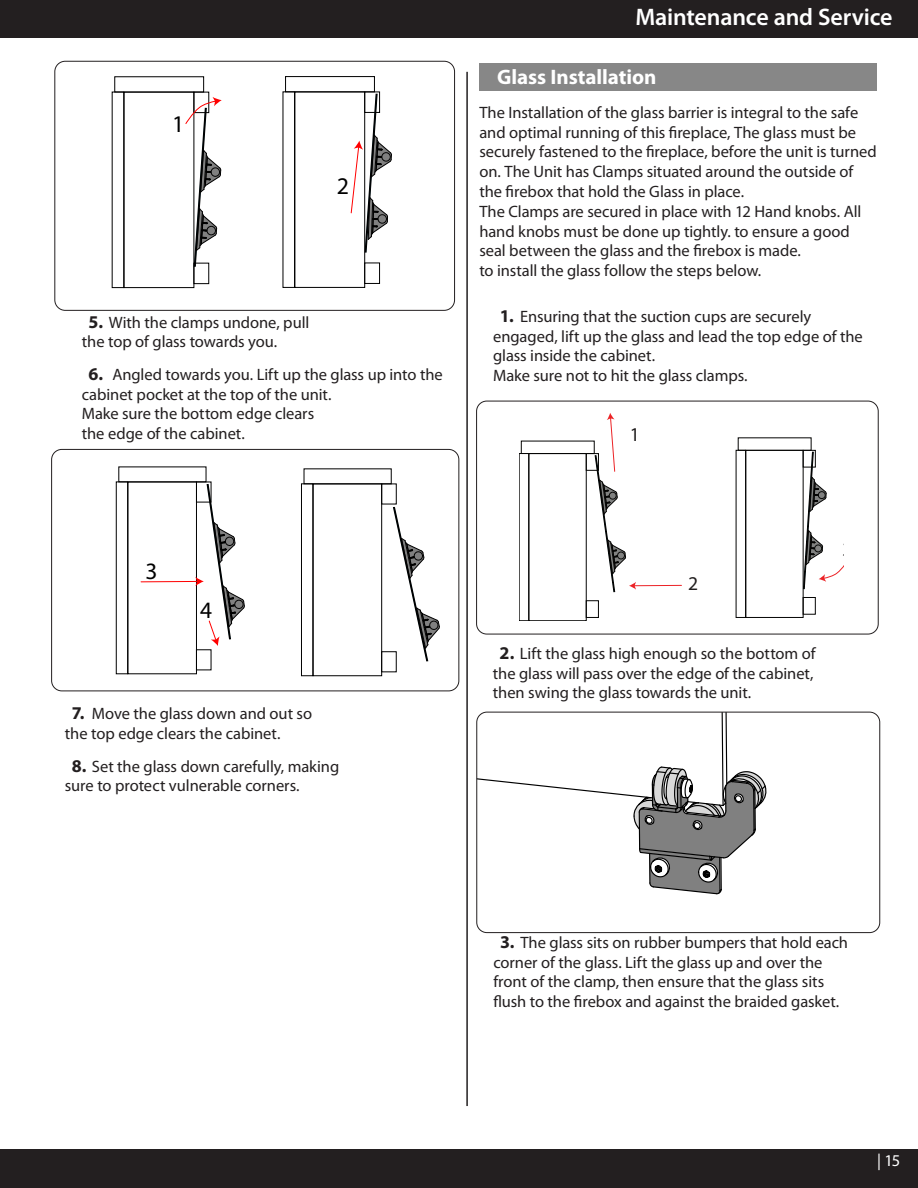
<style>
.page{position:relative;width:918px;height:1188px;background:#fff}
.page>*{position:absolute;margin:0;border:0;box-sizing:border-box;transform-origin:0 0}
._0-Page_Title-ADDITIONAL_PAGES_OF_CATEGOR{font:600 24px "Myriad Pro";letter-spacing:-.01em;color:#fff}
.t1{font:24px "Myriad Pro";color:#000}
.t2{font:23.55px "Myriad Pro";color:#000}
._1-Section_Heading{font:700 21px "Myriad Pro";letter-spacing:-.005em;color:#fff}
.t3{font:19.65px "Myriad Pro";color:#211e1e}
.t4{font:16.5px/19.5px "Myriad Pro";letter-spacing:-.005em;color:#231f20}
.t5{font:16.5px "Myriad Pro";color:#fff}
.s1{font-weight:700;font-size:18px}
</style>
<div class="page">
<div style="left:0;top:0;width:918px;height:38px;background:#231f20"></div>
<div style="left:0;top:1149px;width:918px;height:39px;background:#231f20"></div>
<div style="left:119px;top:467px;width:87px;height:15px;border:1px solid #000"></div>
<div style="left:116px;top:482px;width:12px;height:192px;border:1px solid #000"></div>
<div style="left:196px;top:650px;width:15px;height:20px;border:1px solid #000"></div>
<svg style="left:393px;top:507px;width:47px;height:154px"></svg>
<div style="left:313px;top:484px;width:69px;height:192px;border:1px solid #000"></div>
<div style="left:304px;top:469px;width:87px;height:15px;border:1px solid #000"></div>
<div style="left:301px;top:484px;width:12px;height:192px;border:1px solid #000"></div>
<hr style="left:141px;top:581px;width:57px;height:1px;background:#f00">
<svg style="left:195px;top:484px;width:50px;height:162px"></svg>
<div style="left:51px;top:449px;width:408px;height:242px;border:1px solid #231f20;border-radius:10px"></div>
<div style="left:124px;top:92px;width:70px;height:196px;border:1px solid #000"></div>
<div style="left:194px;top:92px;width:15px;height:21px;border:1px solid #000"></div>
<div style="left:112px;top:92px;width:12px;height:196px;border:1px solid #000"></div>
<div style="left:194px;top:263px;width:15px;height:21px;border:1px solid #000"></div>
<div style="left:285px;top:76px;width:90px;height:16px;border:1px solid #000"></div>
<div style="left:283px;top:92px;width:12px;height:196px;border:1px solid #000"></div>
<div style="left:365px;top:263px;width:15px;height:21px;border:1px solid #000"></div>
<svg style="left:185px;top:97px;width:37px;height:170px"></svg>
<svg style="left:350px;top:94px;width:42px;height:158px"></svg>
<div style="left:55px;top:61px;width:400px;height:250px;border:1px solid #231f20;border-radius:10px"></div>
<div style="left:479px;top:63px;width:398px;height:28px;background:#878787"></div>
<div style="left:803px;top:450px;width:12px;height:17px;border:1px solid #050504"></div>
<div style="left:736px;top:450px;width:10px;height:168px;border:1px solid #050504"></div>
<div style="left:803px;top:597px;width:12px;height:17px;border:1px solid #050504"></div>
<div style="left:586px;top:453px;width:13px;height:17px;border:1px solid #050504"></div>
<div style="left:521px;top:441px;width:73px;height:13px;border:1px solid #050504"></div>
<div style="left:519px;top:453px;width:10px;height:168px;border:1px solid #050504"></div>
<div style="left:586px;top:601px;width:13px;height:17px;border:1px solid #050504"></div>
<svg style="left:803px;top:452px;width:41px;height:137px"></svg>
<hr style="left:634px;top:585px;width:47px;height:1px;background:#ec2226">
<svg style="left:595px;top:413px;width:41px;height:179px"></svg>
<div style="left:476px;top:401px;width:402px;height:233px;border:1px solid #231f20;border-radius:10px"></div>
<svg style="left:477px;top:712px;width:290px;height:183px"></svg>
<div style="left:477px;top:712px;width:403px;height:221px;border:1px solid #231f20;border-radius:10px"></div>
<hr style="left:466px;top:72px;width:2px;height:1034px;background:#231f20">
<p class="_0-Page_Title-ADDITIONAL_PAGES_OF_CATEGOR" style="left:635px;top:1px;width:259px">Maintenance and Service</p>
<p class="t1" style="left:172px;top:109px;width:14px">1</p>
<p class="_1-Section_Heading" style="left:497px;top:63px;width:161px">Glass Installation</p>
<p class="t4" style="left:479px;top:102px;width:399px">The Installation of the glass barrier is integral to the safe and optimal running of this fireplace, The glass must be securely fastened to the fireplace, before the unit is turned on. The Unit has Clamps situated around the outside of the firebox that hold the Glass in place.<br>The Clamps are secured in place with 12 Hand knobs. All hand knobs must be done up tightly. to ensure a good seal between the glass and the firebox is made.</p>
<p class="t4" style="left:479px;top:261px;width:283px">to install the glass follow the steps below.</p>
<p class="t1" style="left:337px;top:171px;width:14px">2</p>
<p class="t1" style="left:489px;top:167px;width:14px">3</p>
<p class="t1" style="left:545px;top:206px;width:14px">4</p>
<p class="t4" style="left:82px;top:312px;width:229px;text-indent:7px"><span class="s1">5.</span> With the clamps undone, pull the top of glass towards you.</p>
<p class="t4" style="left:82px;top:365px;width:362px;text-indent:7px"><span class="s1">6.</span> Angled towards you. Lift up the glass up into the cabinet pocket at the top of the unit.<br>Make sure the bottom edge clears<br>the edge of the cabinet.</p>
<p class="t2" style="left:145px;top:556px;width:14px">3</p>
<p class="t2" style="left:200px;top:595px;width:14px">4</p>
<p class="t4" style="left:65px;top:704px;width:249px;text-indent:7px"><span class="s1">7.</span> Move the glass down and out so the top edge clears the cabinet.</p>
<p class="t4" style="left:65px;top:756px;width:276px;text-indent:7px"><span class="s1">8.</span> Set the glass down carefully, making sure to protect vulnerable corners.</p>
<p class="t4" style="left:493px;top:307px;width:371px;text-indent:7px"><span class="s1">1.</span> Ensuring that the suction cups are securely engaged, lift up the glass and lead the top edge of the glass inside the cabinet.<br>Make sure not to hit the glass clamps.</p>
<p class="t3" style="left:630px;top:422px;width:12px">1</p>
<p class="t3" style="left:688px;top:571px;width:12px">2</p>
<p class="t4" style="left:493px;top:643px;width:324px;text-indent:7px"><span class="s1">2.</span> Lift the glass high enough so the bottom of the glass will pass over the edge of the cabinet, then swing the glass towards the unit.</p>
<p class="t4" style="left:493px;top:933px;width:356px;text-indent:7px"><span class="s1">3.</span> The glass sits on rubber bumpers that hold each corner of the glass. Lift the glass up and over the front of the clamp, then ensure that the glass sits flush to the firebox and against the braided gasket.</p>
<p class="t5" style="left:877px;top:1151px;width:25px">| 15</p>
</div>
